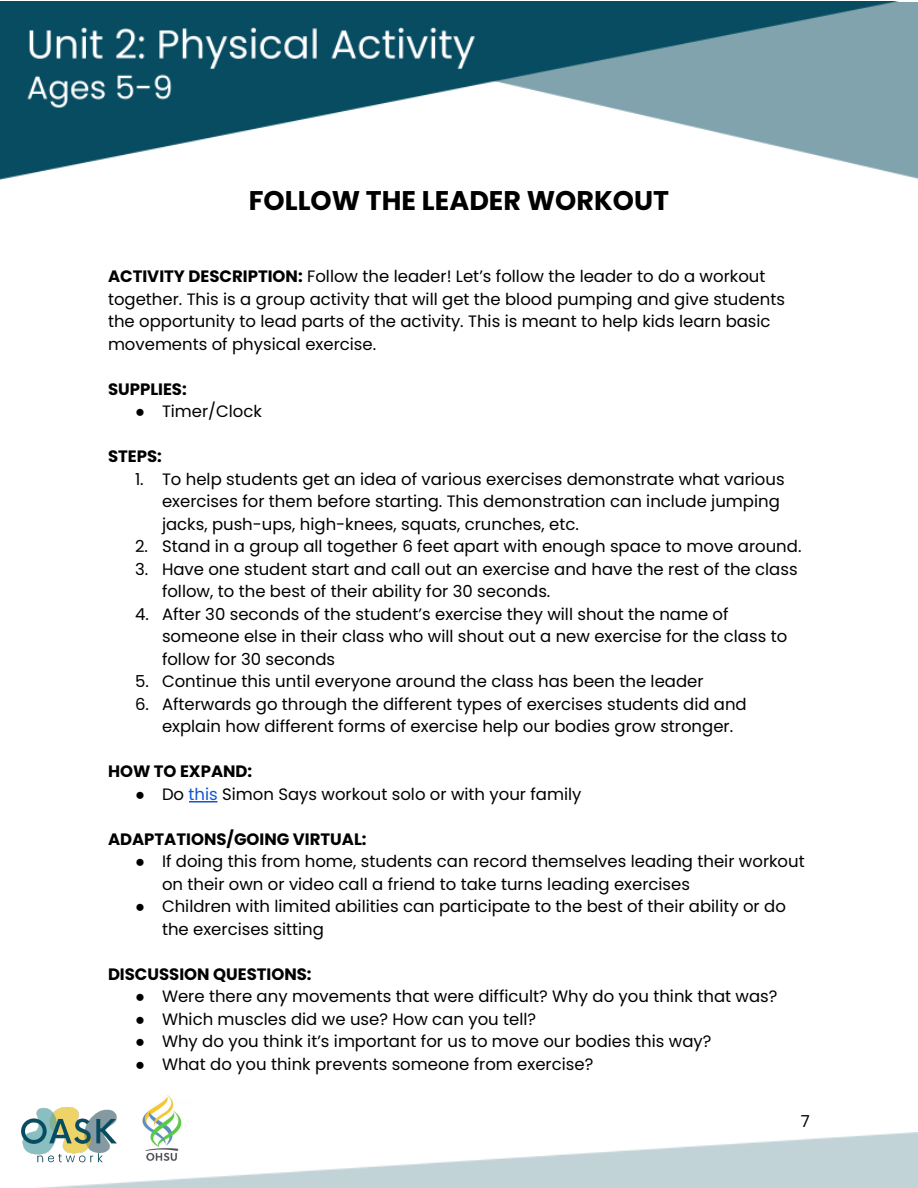
<style>
.page{position:relative;width:918px;height:1188px;background:#fff}
.page>*{position:absolute;margin:0;border:0;box-sizing:border-box;transform-origin:0 0}
.t1{font:700 27px "Poppins";color:#000}
.t2{font:16.5px/22.5px "Poppins";color:#000}
.t3{font:700 16.5px "Poppins";color:#000}
.s1{font-weight:700}
.s2{font-family:"Arial"}
.s3{color:#15c}
</style>
<div class="page">
<img style="left:21px;top:1107px;width:96px;height:26px">
<hr style="left:189px;top:801px;width:29px;height:2px;background:#15c">
<img style="left:142px;top:1095px;width:40px;height:38px">
<div style="left:899px;top:2px;width:19px;height:177px;background:#81a3ad"></div>
<img style="left:0;top:1px;width:899px;height:179px">
<img style="left:21px;top:1133px;width:897px;height:55px">
<h1 class="t1" style="left:249px;top:182px;width:422px">FOLLOW THE LEADER WORKOUT</h1>
<p class="t2" style="left:108px;top:265px;width:679px"><span class="s1">ACTIVITY DESCRIPTION:</span> Follow the leader! Let’s follow the leader to do a workout together. This is a group activity that will get the blood pumping and give students the opportunity to lead parts of the activity. This is meant to help kids learn basic movements of physical exercise.</p>
<p class="t3" style="left:108px;top:378px;width:80px">SUPPLIES:</p>
<p class="t2" style="left:135px;top:400px;width:129px"><span class="s2">●</span> Timer/Clock</p>
<p class="t3" style="left:108px;top:445px;width:55px">STEPS:</p>
<p class="t2" style="left:162px;top:468px;width:624px;text-indent:-27px">1. To help students get an idea of various exercises demonstrate what various exercises for them before starting. This demonstration can include jumping jacks, push-ups, high-knees, squats, crunches, etc.</p>
<p class="t2" style="left:135px;top:535px;width:668px">2. Stand in a group all together 6 feet apart with enough space to move around.</p>
<p class="t2" style="left:162px;top:558px;width:637px;text-indent:-27px">3. Have one student start and call out an exercise and have the rest of the class follow, to the best of their ability for 30 seconds.</p>
<p class="t2" style="left:162px;top:603px;width:627px;text-indent:-27px">4. After 30 seconds of the student’s exercise they will shout the name of someone else in their class who will shout out a new exercise for the class to follow for 30 seconds</p>
<p class="t2" style="left:135px;top:670px;width:570px">5. Continue this until everyone around the class has been the leader</p>
<p class="t2" style="left:162px;top:693px;width:586px;text-indent:-27px">6. Afterwards go through the different types of exercises students did and explain how different forms of exercise help our bodies grow stronger.</p>
<p class="t3" style="left:108px;top:760px;width:146px">HOW TO EXPAND:</p>
<p class="t2" style="left:135px;top:783px;width:448px"><span class="s2">●</span> Do <span class="s3">this</span> Simon Says workout solo or with your family</p>
<p class="t3" style="left:108px;top:828px;width:260px">ADAPTATIONS/GOING VIRTUAL:</p>
<p class="t2" style="left:162px;top:850px;width:644px;text-indent:-27px"><span class="s2">●</span> If doing this from home, students can record themselves leading their workout on their own or video call a friend to take turns leading exercises</p>
<p class="t2" style="left:162px;top:895px;width:625px;text-indent:-27px"><span class="s2">●</span> Children with limited abilities can participate to the best of their ability or do the exercises sitting</p>
<p class="t3" style="left:108px;top:963px;width:205px">DISCUSSION QUESTIONS:</p>
<p class="t2" style="left:135px;top:985px;width:644px"><span class="s2">●</span> Were there any movements that were difficult? Why do you think that was?</p>
<p class="t2" style="left:135px;top:1008px;width:403px"><span class="s2">●</span> Which muscles did we use? How can you tell?</p>
<p class="t2" style="left:135px;top:1030px;width:578px"><span class="s2">●</span> Why do you think it’s important for us to move our bodies this way?</p>
<p class="t2" style="left:135px;top:1053px;width:460px"><span class="s2">●</span> What do you think prevents someone from exercise?</p>
<p class="t2" style="left:801px;top:1110px;width:11px">7</p>
</div>
